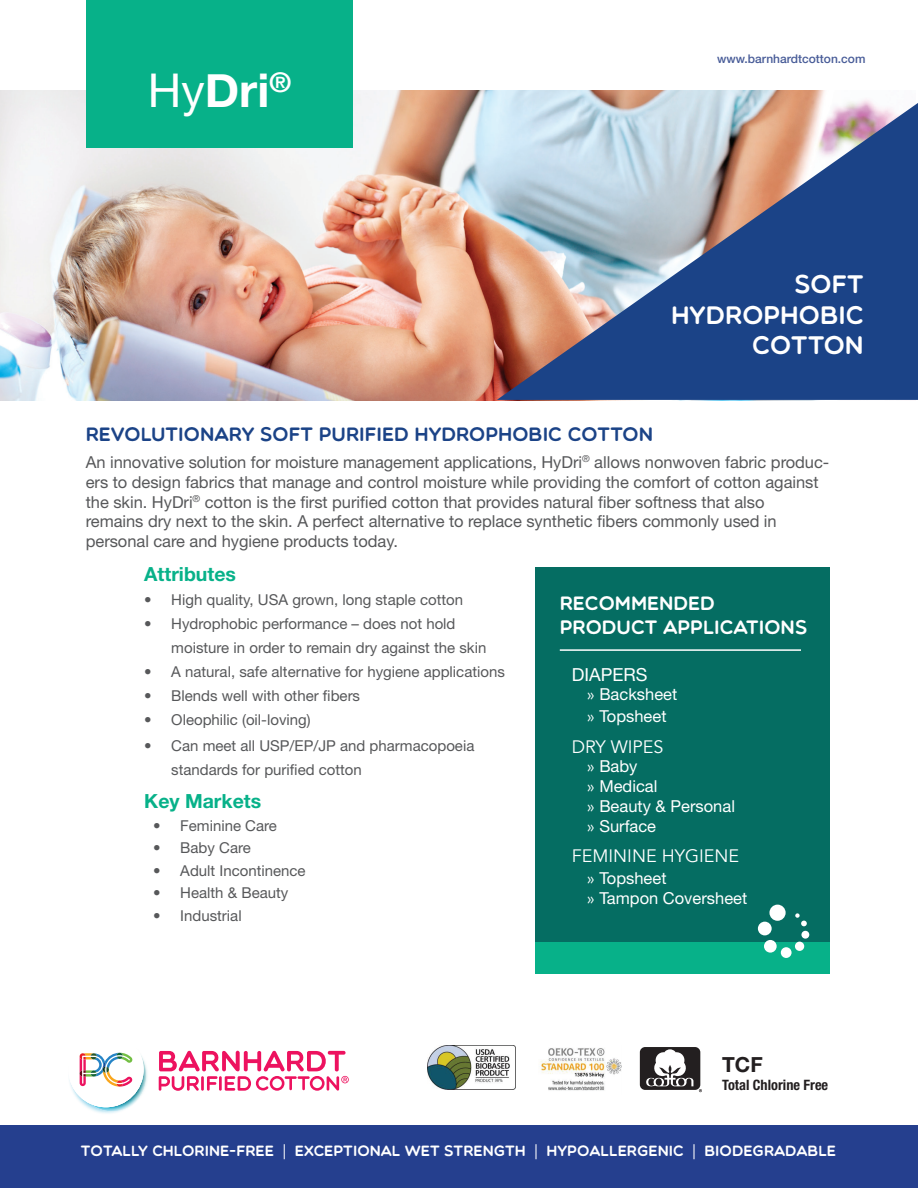
<style>
.page{position:relative;width:918px;height:1188px;background:#fff}
.page>*{position:absolute;margin:0;border:0;box-sizing:border-box;transform-origin:0 0}
.t1{font:700 46.5px "Helvetica Neue";color:#fff}
.t2{font:25.5px/30.6px "Multicolore";color:#fff;text-align:right}
.t3{font:700 20.85px "Helvetica Neue LT Std";color:#231f20}
.t4{font:19.5px "Multicolore";color:#1b4387}
.t5{font:19.5px/23.4px "Multicolore";color:#fff}
.t6{font:700 19.5px "Helvetica Neue LT Std";color:#07b189}
.t7{font:18px "Avenir";color:#fff}
.t8{font:18px "Helvetica Neue LT Std";color:#fff}
.t9{font:16.5px/19.8px "Helvetica Neue LT Std";letter-spacing:-.005em;color:#57585a}
.t10{font:16.5px/19.8px "Helvetica Neue LT Std";color:#fff}
.t11{font:15px/24px "Helvetica Neue LT Std";color:#57585a}
.t12{font:15px "Multicolore";color:#fff}
.t13{font:700 condensed 14.4px "Helvetica Neue LT Std";color:#231f20}
.t14{font:500 12px "Helvetica Neue LT Std";color:#485c98}
.s1{font-weight:400}
.s2{font-family:"Avenir"}
.s3{font-family:"Helvetica Neue LT Std"}
</style>
<div class="page">
<img style="left:0;top:91px;width:873px;height:309px">
<div style="left:86px;top:0;width:267px;height:148px;background:#07b189"></div>
<svg style="left:497px;top:103px;width:421px;height:297px;background:#6f7fa0"></svg>
<div style="left:535px;top:567px;width:294px;height:375px;background:#056d62"></div>
<div style="left:535px;top:942px;width:294px;height:32px;background:#07b189"></div>
<div style="left:769px;top:905px;width:17px;height:16px;background:#fff;border-radius:50%"></div>
<div style="left:758px;top:922px;width:14px;height:13px;background:#fff;border-radius:50%"></div>
<div style="left:764px;top:940px;width:13px;height:13px;background:#fff;border-radius:50%"></div>
<div style="left:781px;top:947px;width:11px;height:11px;background:#fff;border-radius:50%"></div>
<div style="left:795px;top:942px;width:9px;height:9px;background:#fff;border-radius:50%"></div>
<div style="left:801px;top:931px;width:8px;height:8px;background:#fff;border-radius:50%"></div>
<svg style="left:795px;top:913px;width:12px;height:13px"></svg>
<hr style="left:560px;top:649px;width:241px;height:2px;background:#fff">
<svg style="left:640px;top:1047px;width:62px;height:45px"></svg>
<img style="left:540px;top:1048px;width:82px;height:43px">
<img style="left:427px;top:1046px;width:88px;height:43px">
<img style="left:69px;top:1080px;width:51px;height:34px">
<img style="left:146px;top:1067px;width:1px;height:17px">
<img style="left:90px;top:1057px;width:56px;height:54px">
<div style="left:68px;top:1032px;width:76px;height:75px;background:#fff;border-radius:50%"></div>
<svg style="left:80px;top:1053px;width:53px;height:34px"></svg>
<svg style="left:159px;top:1050px;width:190px;height:41px"></svg>
<div style="left:0;top:1126px;width:918px;height:62px;background:#253f8e"></div>
<h1 class="t1" style="left:148px;top:54px;width:145px"><span class="s1">Hy</span>Dri<sup>®</sup></h1>
<p class="t14" style="left:717px;top:51px;width:150px">www.barnhardtcotton.com</p>
<h2 class="t2" style="left:671px;top:268px;width:194px">SOFT<br>HYDROPHOBIC<br>COTTON</h2>
<p class="t4" style="left:86px;top:422px;width:569px">REVOLUTIONARY SOFT PURIFIED HYDROPHOBIC COTTON</p>
<p class="t9" style="left:86px;top:452px;width:745px">An innovative solution for moisture management applications, HyDri<sup>®</sup> allows nonwoven fabric produc&shy;ers to design fabrics that manage and control moisture while providing the comfort of cotton against the skin. HyDri<sup>®</sup> cotton is the first purified cotton that provides natural fiber softness that also<br>remains dry next to the skin. A perfect alternative to replace synthetic fibers commonly used in personal care and hygiene products today.</p>
<p class="t6" style="left:144px;top:562px;width:93px">Attributes</p>
<p class="t11" style="left:144px;top:587px;width:320px">• High quality, USA grown, long staple cotton</p>
<p class="t11" style="left:171px;top:611px;width:317px;text-indent:-27px">• Hydrophobic performance – does not hold moisture in order to remain dry against the skin</p>
<p class="t11" style="left:144px;top:659px;width:362px">• A natural, safe alternative for hygiene applications</p>
<p class="t11" style="left:144px;top:683px;width:217px">• Blends well with other fibers</p>
<p class="t11" style="left:144px;top:707px;width:168px">• Oleophilic (oil-loving)</p>
<p class="t11" style="left:171px;top:733px;width:305px;text-indent:-27px">• Can meet all USP/EP/JP and pharmacopoeia standards for purified cotton</p>
<p class="t6" style="left:144px;top:789px;width:119px">Key Markets</p>
<p class="t11" style="left:153px;top:813px;width:125px">• Feminine Care</p>
<p class="t11" style="left:153px;top:836px;width:99px">• Baby Care</p>
<p class="t11" style="left:153px;top:858px;width:154px">• Adult Incontinence</p>
<p class="t11" style="left:153px;top:881px;width:137px">• Health &amp; Beauty</p>
<p class="t11" style="left:153px;top:903px;width:90px">• Industrial</p>
<p class="t5" style="left:560px;top:591px;width:249px">RECOMMENDED<br>PRODUCT APPLICATIONS</p>
<p class="t8" style="left:572px;top:663px;width:77px">DIAPERS</p>
<p class="t10" style="left:587px;top:684px;width:92px;line-height:21.6px"><span class="s2">»</span> Backsheet <span class="s2">»</span> Topsheet</p>
<p class="t7" style="left:572px;top:736px;width:93px">DRY WIPES</p>
<p class="t10" style="left:587px;top:756px;width:150px"><span class="s2">»</span> Baby<br><span class="s2">»</span> Medical<br><span class="s2">»</span> Beauty &amp; Personal <span class="s2">»</span> Surface</p>
<p class="t7" style="left:572px;top:846px;width:169px">FEMININE HYGIENE</p>
<p class="t10" style="left:587px;top:868px;width:162px"><span class="s2">»</span> Topsheet<br><span class="s2">»</span> Tampon Coversheet</p>
<p class="t3" style="left:722px;top:1052px;width:42px">TCF</p>
<p class="t13" style="left:722px;top:1076px;width:108px">Total Chlorine Free</p>
<p class="t12" style="left:81px;top:1141px;width:757px">TOTALLY CHLORINE-FREE <span class="s3">|</span> EXCEPTIONAL WET STRENGTH <span class="s3">|</span> HYPOALLERGENIC <span class="s3">|</span> BIODEGRADABLE</p>
</div>
